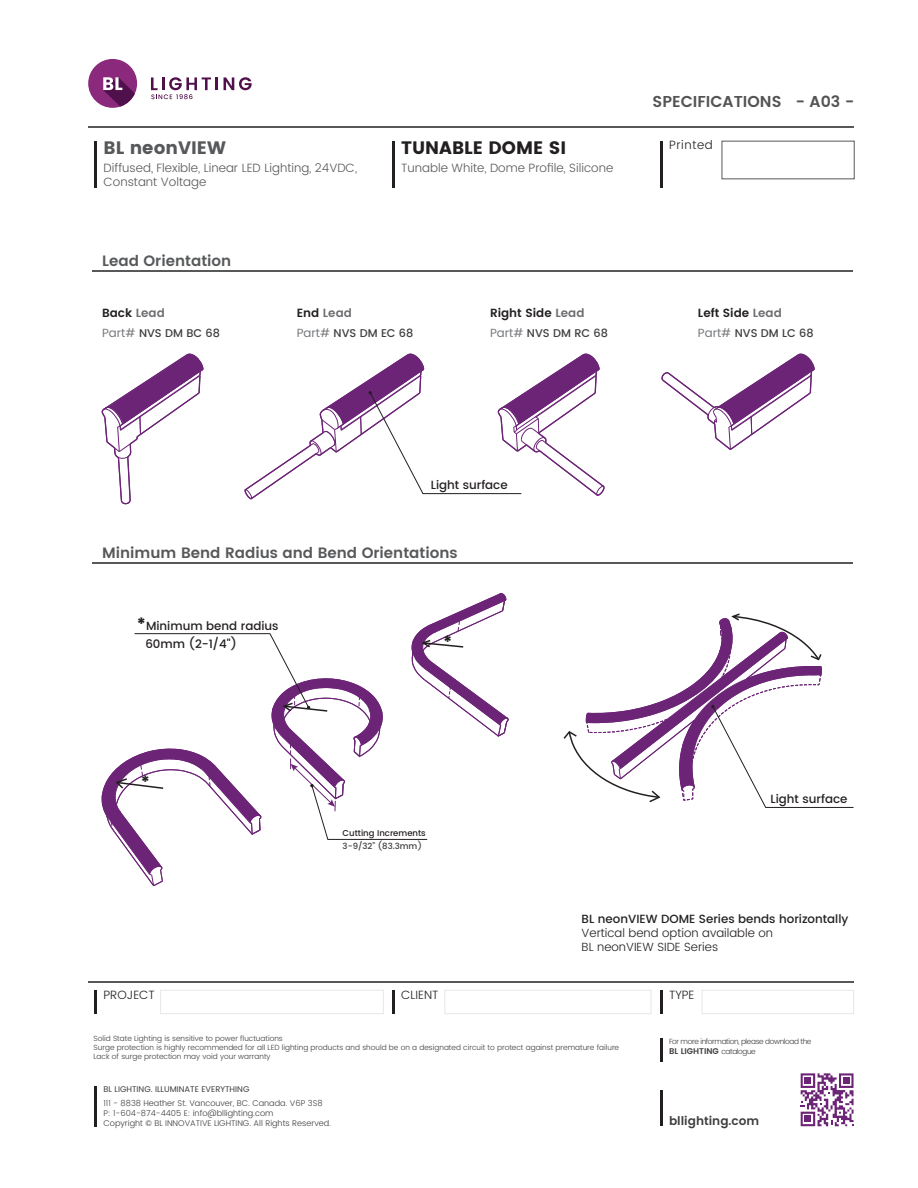
<style>
.page{position:relative;width:918px;height:1188px;background:#fff}
.page>*{position:absolute;margin:0;border:0;box-sizing:border-box;transform-origin:0 0}
.t1{font:18px "Poppins";color:#231f20}
.t2{font:18px "Poppins";color:#57585a}
.t3{font:16.95px "Poppins";color:#231f20}
.t4{font:600 15.75px "Poppins";color:#525352}
.t5{font:600 15px "Poppins";color:#57585a}
.t6{font:300 12px "Poppins";color:#57585a}
.t7{font:300 12px "Poppins";color:#231f20}
.t8{font:600 12px "Poppins";color:#3e3e3f}
.t9{font:300 12px "Poppins";letter-spacing:.05em;color:#231f20}
.t10{font:500 11.85px "Poppins";color:#231f20}
.t11{font:300 11.85px/14.2px "Poppins";color:#231f20}
.t12{font:600 11.85px "Poppins";color:#231f20}
.t13{font:600 11.85px "Poppins";color:#6c6d70}
.t14{font:500 11.25px "Poppins";color:#3e3e3f}
.t15{font:500 8.55px "Poppins";color:#231f20}
.t16{font:500 8.55px "Poppins";color:#3e3e3f}
.t17{font:300 8.25px/9.9px "Poppins";color:#3e3e3f}
.t18{font:8.25px "Poppins";color:#3e3e3f}
.t19{font:600 8.25px "Poppins";color:#3e3e3f}
.t20{font:300 7.5px/9px "Poppins";color:#3e3e3f}
.t21{font:300 7.5px "Poppins";letter-spacing:-.05em;color:#3e3e3f}
.s1{color:#6c6d70}
.s2{font-weight:400;font-size:11.85px;color:#76787b}
.s3{color:#231f20}
.s4{font-weight:400;font-size:16.95px}
.s5{font-weight:300;font-size:7.5px}
</style>
<div class="page">
<hr style="left:95px;top:141px;width:2px;height:47px;background:#231f20">
<hr style="left:392px;top:141px;width:2px;height:47px;background:#231f20">
<hr style="left:88px;top:126px;width:766px;height:1px;background:#57585a">
<hr style="left:660px;top:141px;width:2px;height:47px;background:#231f20">
<div style="left:722px;top:141px;width:133px;height:38px;border:1px solid #57585a"></div>
<div style="left:88px;top:59px;width:49px;height:49px;background:#8b297c;border-radius:50%"></div>
<svg style="left:103px;top:77px;width:32px;height:30px"></svg>
<svg style="left:151px;top:77px;width:67px;height:22px"></svg>
<svg style="left:224px;top:77px;width:28px;height:13px"></svg>
<hr style="left:660px;top:1038px;width:2px;height:23px;background:#231f20">
<hr style="left:95px;top:1086px;width:2px;height:40px;background:#231f20">
<hr style="left:88px;top:981px;width:766px;height:2px;background:#57585a">
<hr style="left:95px;top:990px;width:2px;height:24px;background:#231f20">
<hr style="left:392px;top:990px;width:2px;height:24px;background:#231f20">
<hr style="left:660px;top:990px;width:2px;height:24px;background:#231f20">
<hr style="left:660px;top:1090px;width:2px;height:36px;background:#231f20">
<svg style="left:801px;top:1073px;width:53px;height:53px"></svg>
<div style="left:160px;top:990px;width:224px;height:24px;border:1px solid #e6e7e9"></div>
<div style="left:444px;top:990px;width:207px;height:24px;border:1px solid #e6e7e9"></div>
<div style="left:702px;top:990px;width:152px;height:24px;border:1px solid #e6e7e9"></div>
<hr style="left:92px;top:271px;width:760px;height:1px;background:#57585a">
<svg style="left:101px;top:353px;width:103px;height:152px"></svg>
<svg style="left:244px;top:353px;width:361px;height:147px"></svg>
<svg style="left:661px;top:353px;width:154px;height:97px"></svg>
<hr style="left:92px;top:562px;width:760px;height:2px;background:#57585a">
<svg style="left:563px;top:613px;width:291px;height:195px"></svg>
<svg style="left:102px;top:593px;width:407px;height:293px"></svg>
<h1 class="t2" style="left:104px;top:137px;width:124px">BL neonVIEW</h1>
<h1 class="t1" style="left:401px;top:137px;width:167px">TUNABLE DOME SI</h1>
<h3 class="t6" style="left:104px;top:159px;width:255px">Diffused, Flexible, Linear LED Lighting, 24VDC,</h3>
<h3 class="t6" style="left:401px;top:159px;width:214px">Tunable White, Dome Profile, Silicone</h3>
<h3 class="t6" style="left:104px;top:174px;width:104px">Constant Voltage</h3>
<h3 class="t5" style="left:102px;top:250px;width:131px">Lead Orientation</h3>
<h3 class="t12" style="left:102px;top:304px;width:64px">Back <span class="s1">Lead</span></h3>
<h3 class="t14" style="left:102px;top:325px;width:119px"><span class="s2">Part#</span> NVS DM BC 68</h3>
<h3 class="t13" style="left:297px;top:304px;width:57px"><span class="s3">End</span> Lead</h3>
<h3 class="t14" style="left:297px;top:325px;width:118px"><span class="s2">Part#</span> NVS DM EC 68</h3>
<h3 class="t12" style="left:490px;top:304px;width:96px">Right Side <span class="s1">Lead</span></h3>
<h3 class="t14" style="left:490px;top:325px;width:119px"><span class="s2">Part#</span> NVS DM RC 68</h3>
<h3 class="t4" style="left:653px;top:90px;width:203px">SPECIFICATIONS - A03 -</h3>
<h3 class="t9" style="left:669px;top:137px;width:45px">Printed</h3>
<h3 class="t12" style="left:698px;top:304px;width:85px">Left Side <span class="s1">Lead</span></h3>
<h3 class="t14" style="left:698px;top:325px;width:117px"><span class="s2">Part#</span> NVS DM LC 68</h3>
<h3 class="t10" style="left:431px;top:476px;width:78px">Light surface</h3>
<h3 class="t5" style="left:102px;top:541px;width:357px">Minimum Bend Radius and Bend Orientations</h3>
<h3 class="t10" style="left:137px;top:617px;width:143px"><span class="s4">*</span>Minimum bend radius</h3>
<h3 class="t10" style="left:145px;top:635px;width:93px">60mm (2-1/4")</h3>
<h2 class="t3" style="left:443px;top:633px;width:11px">*</h2>
<h2 class="t3" style="left:141px;top:773px;width:11px">*</h2>
<p class="t15" style="left:343px;top:827px;width:85px">Cutting Increments</p>
<p class="t16" style="left:343px;top:839px;width:81px">3-9/32” (83.3mm)</p>
<h3 class="t10" style="left:770px;top:790px;width:78px">Light surface</h3>
<h3 class="t10" style="left:582px;top:910px;width:268px">BL neonVIEW DOME Series bends horizontally</h3>
<h3 class="t11" style="left:582px;top:926px;width:193px">Vertical bend option available on<br>BL neonVIEW SIDE Series</h3>
<h3 class="t7" style="left:104px;top:986px;width:53px">PROJECT</h3>
<h3 class="t7" style="left:401px;top:986px;width:39px">CLIENT</h3>
<h3 class="t7" style="left:669px;top:986px;width:27px">TYPE</h3>
<p class="t20" style="left:94px;top:1034px;width:527px">Solid State Lighting is sensitive to power fluctuations<br>Surge protection is highly recommended for all LED lighting products and should be on a designated circuit to protect against premature failure<br>Lack of surge protection may void your warranty</p>
<p class="t21" style="left:669px;top:1036px;width:144px">For more information, please download the</p>
<p class="t19" style="left:669px;top:1044px;width:88px">BL LIGHTING <span class="s5">catalogue</span></p>
<p class="t18" style="left:103px;top:1083px;width:147px">BL LIGHTING. ILLUMINATE EVERYTHING</p>
<p class="t17" style="left:103px;top:1099px;width:229px">111 - 8838 Heather St. Vancouver, BC. Canada. V6P 3S8<br>P: 1-604-874-4405 E: info@bllighting.com<br>Copyright © BL INNOVATIVE LIGHTING. All Rights Reserved.</p>
<h3 class="t8" style="left:669px;top:1112px;width:92px">bllighting.com</h3>
</div>
